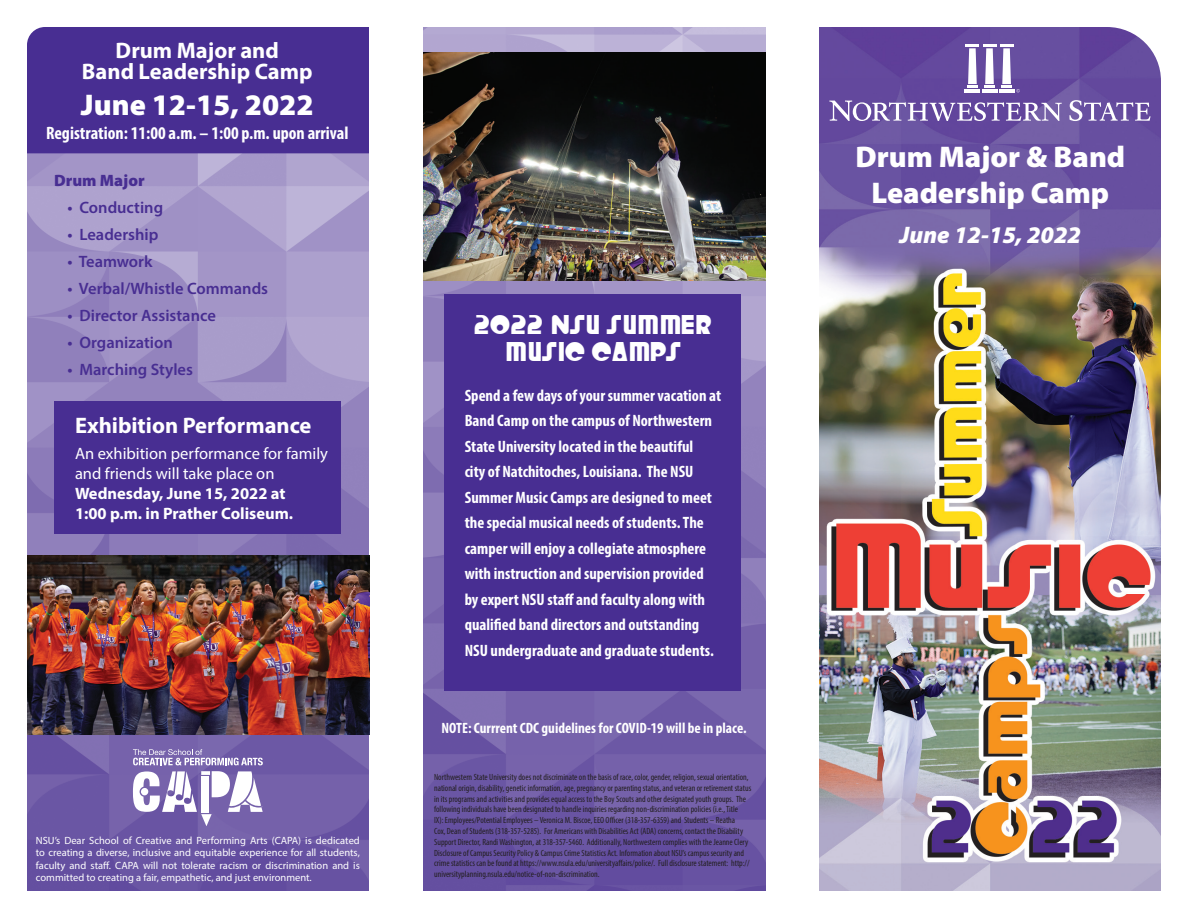
<style>
.page{position:relative;width:1188px;height:918px;background:#fff}
.page>*{position:absolute;margin:0;border:0;box-sizing:border-box;transform-origin:0 0}
.t1{font:900 30px/36px "Myriad Pro";color:#fff;text-align:center}
.t2{font:italic 900 24px "Myriad Pro";color:#fff}
.t3{font:700 22.5px "Myriad Pro";color:#fff}
.t4{font:22.5px/27px "Crystal Radio Kit";color:#fff;text-align:center}
.t5{font:700 condensed 18px "Myriad Pro";color:#fff}
.t6{font:700 condensed 16.5px/25.5px "Myriad Pro";color:#fff}
.t7{font:600 16.5px "Myriad Pro";color:#482e92}
.t8{font:16.5px/19.8px "Myriad Pro";color:#fff}
.t9{font:700 16.5px "Myriad Pro";color:#fff}
.t10{font:900 16.5px "Myriad Pro";color:#482e92}
.t11{font:700 condensed 15px "Myriad Pro";color:#fff}
.t12{font:10.5px/12.6px "Myriad Pro";color:#fff;text-align:justify}
.t13{font:condensed 9px/10.8px "Myriad Pro";color:#231f20}
</style>
<div class="page">
<img style="left:423px;top:27px;width:342px;height:864px">
<img style="left:819px;top:27px;width:342px;height:864px">
<img style="left:27px;top:153px;width:342px;height:738px">
<div style="left:27px;top:27px;width:342px;height:126px;background:#482e92"></div>
<hr style="left:965px;top:89px;width:15px;height:3px;background:#fff">
<svg style="left:966px;top:45px;width:54px;height:47px"></svg>
<svg style="left:829px;top:101px;width:233px;height:20px"></svg>
<svg style="left:1069px;top:100px;width:82px;height:21px"></svg>
<div style="left:54px;top:401px;width:287px;height:133px;background:#482e92"></div>
<img style="left:27px;top:555px;width:342px;height:179px">
<div style="left:444px;top:295px;width:297px;height:396px;background:#482e92"></div>
<img style="left:423px;top:53px;width:343px;height:228px">
<svg style="left:133px;top:749px;width:130px;height:16px;background:#9b8ec2"></svg>
<svg style="left:133px;top:771px;width:130px;height:55px"></svg>
<p class="t3" style="left:116px;top:36px;width:165px">Drum Major and</p>
<p class="t3" style="left:82px;top:57px;width:232px">Band Leadership Camp</p>
<p class="t1" style="left:81px;top:86px;width:234px">June 12-15, 2022</p>
<p class="t5" style="left:46px;top:122px;width:304px">Registration: 11:00 a.m. – 1:00 p.m. upon arrival</p>
<p class="t10" style="left:54px;top:169px;width:92px">Drum Major</p>
<p class="t7" style="left:68px;top:197px;width:97px">• Conducting</p>
<p class="t7" style="left:67px;top:224px;width:93px">• Leadership</p>
<p class="t7" style="left:67px;top:251px;width:87px">• Teamwork</p>
<p class="t7" style="left:67px;top:278px;width:202px">• Verbal/Whistle Commands</p>
<p class="t7" style="left:67px;top:305px;width:150px">• Director Assistance</p>
<p class="t7" style="left:67px;top:332px;width:107px">• Organization</p>
<p class="t7" style="left:67px;top:359px;width:127px">• Marching Styles</p>
<p class="t3" style="left:75px;top:410px;width:238px">Exhibition Performance</p>
<p class="t8" style="left:75px;top:443px;width:255px">An exhibition performance for family and friends will take place on</p>
<p class="t9" style="left:75px;top:482px;width:212px">Wednesday, June 15, 2022 at</p>
<p class="t9" style="left:75px;top:502px;width:220px">1:00 p.m. in Prather Coliseum.</p>
<p class="t12" style="left:36px;top:834px;width:326px">NSU’s Dear School of Creative and Performing Arts (CAPA) is dedicated to creating a diverse, inclusive and equitable experience for all students, faculty and staff. CAPA will not tolerate racism or discrimination and is committed to creating a fair, empathetic, and just environment.</p>
<p class="t4" style="left:474px;top:311px;width:239px">2022 NSU SUMMER<br>MUSIC CAMPS</p>
<p class="t6" style="left:465px;top:382px;width:258px">Spend a few days of your summer vacation at Band Camp on the campus of Northwestern State University located in the beautiful<br>city of Natchitoches, Louisiana. The NSU Summer Music Camps are designed to meet the special musical needs of students. The camper will enjoy a collegiate atmosphere with instruction and supervision provided by expert NSU staff and faculty along with qualified band directors and outstanding NSU undergraduate and graduate students.</p>
<p class="t11" style="left:441px;top:719px;width:307px">NOTE: Currrent CDC guidelines for COVID-19 will be in place.</p>
<p class="t13" style="left:434px;top:772px;width:319px">Northwestern State University does not discriminate on the basis of race, color, gender, religion, sexual orientation, national origin, disability, genetic information, age, pregnancy or parenting status, and veteran or retirement status in its programs and activities and provides equal access to the Boy Scouts and other designated youth groups. The following individuals have been designated to handle inquiries regarding non-discrimination policies (i.e., Title<br>IX): Employees/Potential Employees – Veronica M. Biscoe, EEO Officer (318-357-6359) and Students – Reatha<br>Cox, Dean of Students (318-357-5285). For Americans with Disabilities Act (ADA) concerns, contact the Disability Support Director, Randi Washington, at 318-357-5460. Additionally, Northwestern complies with the Jeanne Clery Disclosure of Campus Security Policy &amp; Campus Crime Statistics Act. Information about NSU’s campus security and crime statistics can be found at https://www.nsula.edu/universityaffairs/police/. Full disclosure statement: http:// universityplanning.nsula.edu/notice-of-non-discrimination.</p>
<p class="t1" style="left:855px;top:138px;width:271px">Drum Major &amp; Band<br>Leadership Camp</p>
<p class="t2" style="left:900px;top:218px;width:183px">June 12-15, 2022</p>
</div>
